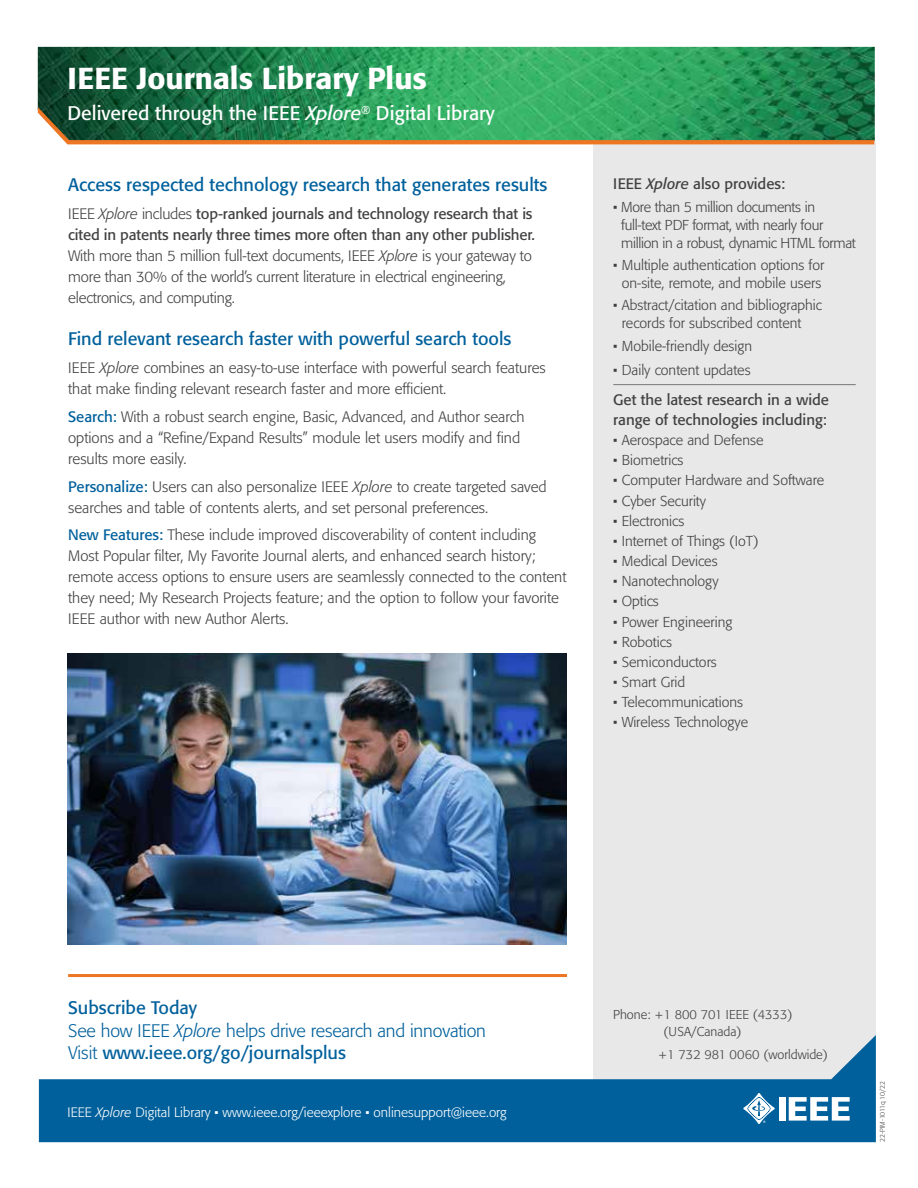
<style>
.page{position:relative;width:918px;height:1188px;background:#fff}
.page>*{position:absolute;margin:0;border:0;box-sizing:border-box;transform-origin:0 0}
.t1{font:500 30px "Formata";color:#fff}
.t2{font:19.5px "Formata";color:#fff}
.t3{font:18px "Formata";color:#00609c}
.t4{font:300 18px/22.5px "Formata";letter-spacing:-.01em;color:#00609c}
.t5{font:300 15px/21px "Formata";color:#414042}
.t6{font:15px/19.5px "Formata";color:#414042}
.t7{font:300 14.25px/18px "Formata";color:#414042;text-align:center}
.t8{font:300 14.25px/18px "Formata";letter-spacing:-.02em;color:#414042}
.t9{font:300 13.5px "Formata";color:#fff}
.t10{font:300 12.75px/16.5px "Formata";color:#414042;text-align:center}
.t11{font:300 6.75px "Formata";letter-spacing:-.045em;color:#414042}
.s1{font-style:italic}
.s2{font-weight:400}
.s3{font-weight:400;color:#00609c}
</style>
<div class="page">
<img style="left:38px;top:47px;width:837px;height:94px">
<div style="left:593px;top:141px;width:283px;height:894px;background:#e9e8e8"></div>
<svg style="left:39px;top:1035px;width:837px;height:107px;fill:#00609c"></svg>
<div style="left:779px;top:1097px;width:6px;height:24px;background:#fff"></div>
<svg style="left:789px;top:1097px;width:61px;height:24px"></svg>
<svg style="left:743px;top:1093px;width:32px;height:31px"></svg>
<hr style="left:68px;top:974px;width:499px;height:3px;background:#ec7624">
<svg style="left:38px;top:107px;width:836px;height:37px;background:#3e8b50"></svg>
<hr style="left:613px;top:384px;width:243px;height:1px;background:#757679">
<img style="left:68px;top:653px;width:498px;height:292px">
<h1 class="t1" style="left:68px;top:60px;width:361px">IEEE Journals Library Plus</h1>
<h2 class="t2" style="left:68px;top:101px;width:429px">Delivered through the IEEE <span class="s1">Xplore</span><sup>®</sup> Digital Library</h2>
<p class="t3" style="left:68px;top:174px;width:481px">Access respected technology research that generates results</p>
<p class="t5" style="left:68px;top:203px;width:468px">IEEE <span class="s1">Xplore</span> includes <span class="s2">top-ranked journals and technology research that is cited in patents nearly three times more often than any other publisher.<br></span>With more than 5 million full-text documents, IEEE <span class="s1">Xplore</span> is your gateway to more than 30% of the world’s current literature in electrical engineering, electronics, and computing.</p>
<p class="t3" style="left:68px;top:328px;width:445px">Find relevant research faster with powerful search tools</p>
<p class="t5" style="left:68px;top:358px;width:479px">IEEE <span class="s1">Xplore</span> combines an easy-to-use interface with powerful search features that make finding relevant research faster and more efficient.</p>
<p class="t5" style="left:68px;top:406px;width:458px"><span class="s3">Search:</span> With a robust search engine, Basic, Advanced, and Author search options and a “Refine/Expand Results” module let users modify and find results more easily.</p>
<p class="t5" style="left:68px;top:476px;width:480px"><span class="s3">Personalize:</span> Users can also personalize IEEE <span class="s1">Xplore</span> to create targeted saved searches and table of contents alerts, and set personal preferences.</p>
<p class="t5" style="left:68px;top:525px;width:500px"><span class="s3">New Features:</span> These include improved discoverability of content including Most Popular filter, My Favorite Journal alerts, and enhanced search history; remote access options to ensure users are seamlessly connected to the content they need; My Research Projects feature; and the option to follow your favorite IEEE author with new Author Alerts.</p>
<p class="t6" style="left:613px;top:174px;width:173px">IEEE <span class="s1">Xplore</span> also provides:</p>
<p class="t8" style="left:621px;top:198px;width:236px;text-indent:-8px">• More than 5 million documents in full-text PDF format, with nearly four million in a robust, dynamic HTML format</p>
<p class="t7" style="left:613px;top:256px;width:212px">• Multiple authentication options for on-site, remote, and mobile users</p>
<p class="t7" style="left:622px;top:297px;width:202px;text-align:left;text-indent:-8px">• Abstract/citation and bibliographic records for subscribed content</p>
<p class="t7" style="left:613px;top:337px;width:140px">• Mobile-friendly design</p>
<p class="t7" style="left:613px;top:361px;width:139px">• Daily content updates</p>
<p class="t6" style="left:613px;top:390px;width:217px">Get the latest research in a wide range of technologies including:</p>
<p class="t7" style="left:613px;top:431px;width:152px">• Aerospace and Defense</p>
<p class="t7" style="left:613px;top:451px;width:72px">• Biometrics</p>
<p class="t7" style="left:613px;top:472px;width:213px">• Computer Hardware and Software</p>
<p class="t7" style="left:613px;top:492px;width:94px">• Cyber Security</p>
<p class="t7" style="left:613px;top:512px;width:73px">• Electronics</p>
<p class="t7" style="left:613px;top:532px;width:147px">• Internet of Things (IoT)</p>
<p class="t7" style="left:613px;top:552px;width:106px">• Medical Devices</p>
<p class="t7" style="left:613px;top:572px;width:107px">• Nanotechnology</p>
<p class="t7" style="left:613px;top:592px;width:47px">• Optics</p>
<p class="t7" style="left:613px;top:613px;width:120px">• Power Engineering</p>
<p class="t7" style="left:613px;top:633px;width:60px">• Robotics</p>
<p class="t7" style="left:613px;top:653px;width:105px">• Semiconductors</p>
<p class="t7" style="left:613px;top:673px;width:74px">• Smart Grid</p>
<p class="t7" style="left:613px;top:693px;width:131px">• Telecommunications</p>
<p class="t7" style="left:613px;top:713px;width:136px">• Wireless Technologye</p>
<p class="t4" style="left:68px;top:997px;width:419px"><span class="s2">Subscribe Today<br></span>See how IEEE <span class="s1">Xplore</span> helps drive research and innovation<br>Visit <span class="s2">www.ieee.org/go/journalsplus</span></p>
<p class="t10" style="left:613px;top:1007px;width:181px">Phone: +1 800 701 IEEE (4333) (USA/Canada)</p>
<p class="t10" style="left:658px;top:1047px;width:171px">+1 732 981 0060 (worldwide)</p>
<p class="t9" style="left:68px;top:1104px;width:441px">IEEE <span class="s1">Xplore</span> Digital Library • www.ieee.org/ieeexplore • onlinesupport@ieee.org</p>
<p class="t11" style="left:878px;top:1142px;width:63px;rotate:-90deg">22-PIM-1011q 10/22</p>
</div>
